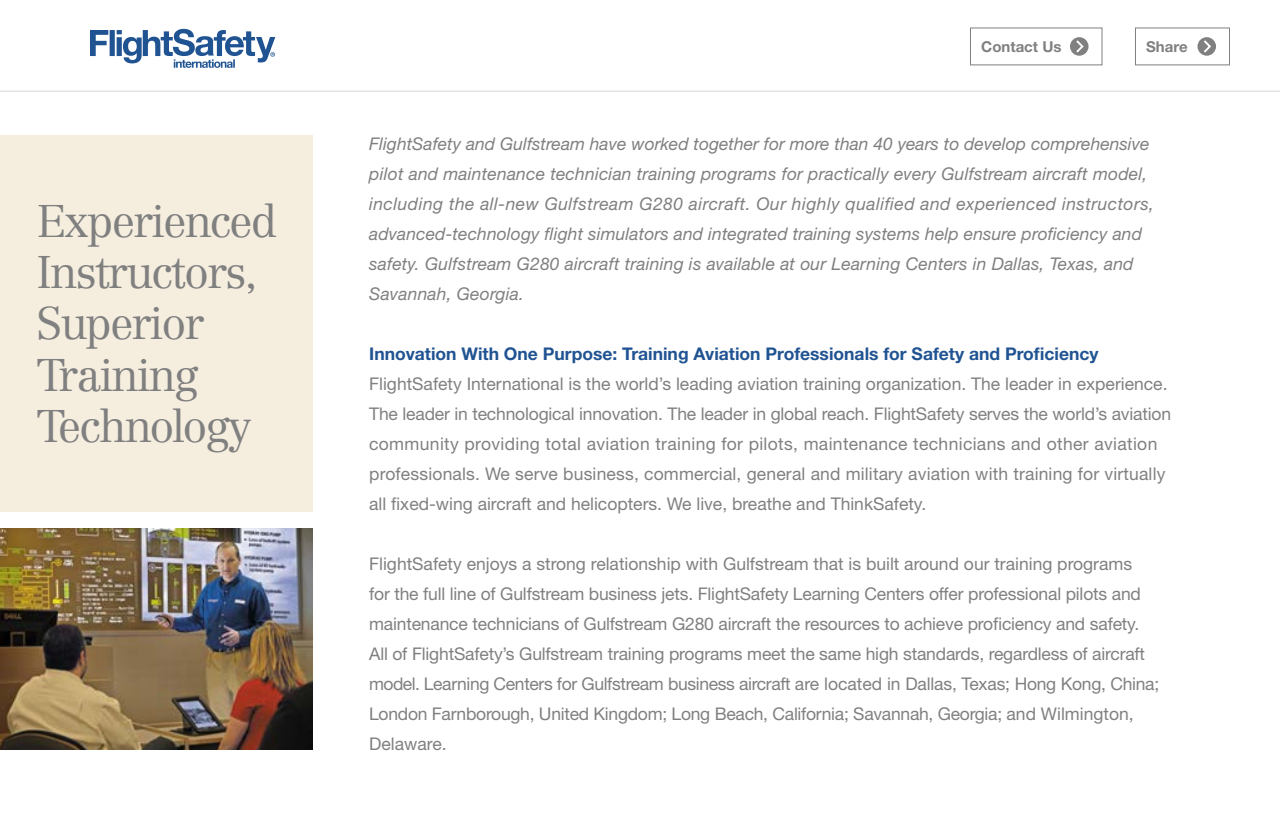
<style>
.page{position:relative;width:1280px;height:840px;background:#fff}
.page>*{position:absolute;margin:0;border:0;box-sizing:border-box;transform-origin:0 0}
.t1{font:300 45px/51.2px "Centennial";letter-spacing:-.04em;color:#808080}
.t2{font:17.5px/30px "Helvetica Neue";letter-spacing:-.01em;color:#808080}
.t3{font:italic 17.5px/30px "Helvetica Neue";letter-spacing:.01em;color:#808080}
.t4{font:700 17.5px "Helvetica Neue";color:#205392}
.t5{font:700 15px "Helvetica Neue";color:#808080}
</style>
<div class="page">
<div style="left:970px;top:27px;width:133px;height:38px;border:1px solid #808080"></div>
<svg style="left:1070px;top:37px;width:19px;height:19px"></svg>
<svg style="left:1074px;top:38px;width:11px;height:17px"></svg>
<div style="left:1135px;top:27px;width:95px;height:38px;border:1px solid #808080"></div>
<div style="left:1198px;top:37px;width:18px;height:19px;background:#808080;border-radius:50%"></div>
<svg style="left:1202px;top:38px;width:11px;height:17px"></svg>
<svg style="left:90px;top:29px;width:185px;height:39px"></svg>
<div style="left:0;top:135px;width:312px;height:376px;background:#f5eedf"></div>
<img style="left:0;top:529px;width:312px;height:221px">
<hr style="left:0;top:91px;width:1280px;height:1px;background:#dfdfdf">
<h1 class="t1" style="left:36px;top:196px;width:243px">Experienced<br>Instructors,<br>Superior<br>Training<br>Technology</h1>
<p class="t5" style="left:981px;top:37px;width:82px">Contact Us</p>
<p class="t5" style="left:1146px;top:37px;width:43px">Share</p>
<p class="t3" style="left:369px;top:129px;width:786px">FlightSafety and Gulfstream have worked together for more than 40 years to develop comprehensive pilot and maintenance technician training programs for practically every Gulfstream aircraft model, including the all-new Gulfstream G280 aircraft. Our highly qualified and experienced instructors, advanced-technology flight simulators and integrated training systems help ensure proficiency and safety. Gulfstream G280 aircraft training is available at our Learning Centers in Dallas, Texas, and Savannah, Georgia.</p>
<p class="t4" style="left:369px;top:343px;width:731px">Innovation With One Purpose: Training Aviation Professionals for Safety and Proficiency</p>
<p class="t2" style="left:369px;top:369px;width:803px">FlightSafety International is the world’s leading aviation training organization. The leader in experience.<br>The leader in technological innovation. The leader in global reach. FlightSafety serves the world’s aviation community providing total aviation training for pilots, maintenance technicians and other aviation professionals. We serve business, commercial, general and military aviation with training for virtually all fixed-wing aircraft and helicopters. We live, breathe and ThinkSafety.</p>
<p class="t2" style="left:369px;top:549px;width:792px">FlightSafety enjoys a strong relationship with Gulfstream that is built around our training programs<br>for the full line of Gulfstream business jets. FlightSafety Learning Centers offer professional pilots and maintenance technicians of Gulfstream G280 aircraft the resources to achieve proficiency and safety.<br>All of FlightSafety’s Gulfstream training programs meet the same high standards, regardless of aircraft model. Learning Centers for Gulfstream business aircraft are located in Dallas, Texas; Hong Kong, China; London Farnborough, United Kingdom; Long Beach, California; Savannah, Georgia; and Wilmington, Delaware.</p>
</div>
